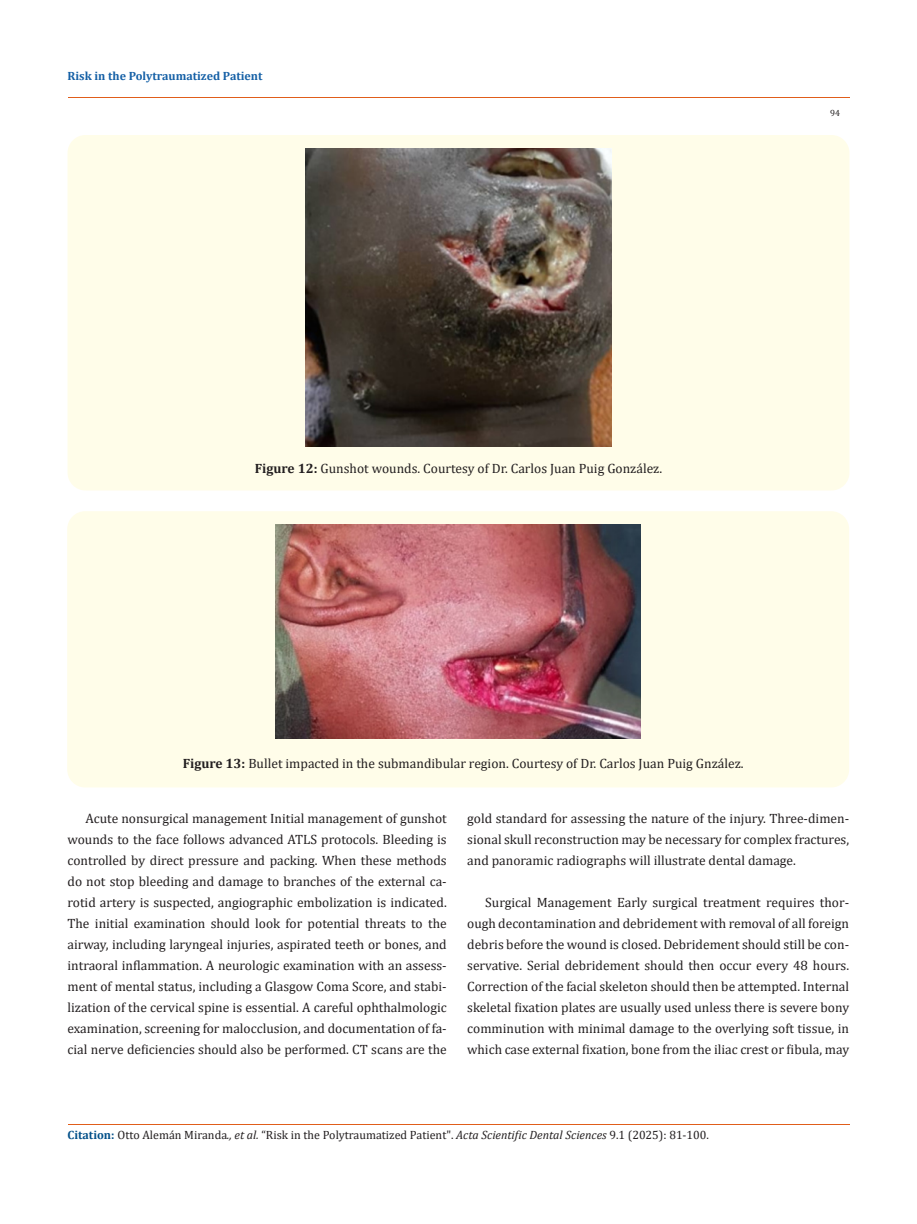
<style>
.page{position:relative;width:917px;height:1224px;background:#fff}
.page>*{position:absolute;margin:0;border:0;box-sizing:border-box;transform-origin:0 0}
.t1{font:13.5px/21px "Cambria";color:#231f20;text-align:justify}
.t2{font:12px "Cambria";color:#231f20}
.t3{font:700 12px "Cambria";color:#1560a6}
.t4{font:9px "Cambria";color:#231f20}
.s1{font-weight:700}
.s2{font-weight:700;color:#035089}
.s3{font-style:italic}
</style>
<div class="page">
<hr style="left:68px;top:98px;width:781px;height:1px;background:#e05d1a">
<div style="left:68px;top:135px;width:781px;height:355px;background:#fffde9;border-radius:18px"></div>
<img style="left:305px;top:149px;width:306px;height:298px">
<div style="left:67px;top:511px;width:782px;height:276px;background:#fffde9;border-radius:18px"></div>
<img style="left:276px;top:524px;width:365px;height:215px">
<hr style="left:68px;top:1124px;width:781px;height:1px;background:#e05d1a">
<p class="t3" style="left:68px;top:67px;width:196px">Risk in the Polytraumatized Patient</p>
<p class="t4" style="left:830px;top:108px;width:11px">94</p>
<p class="t1" style="left:255px;top:458px;width:409px"><span class="s1">Figure 12:</span> Gunshot wounds. Courtesy of Dr. Carlos Juan Puig González.</p>
<p class="t1" style="left:183px;top:753px;width:562px"><span class="s1">Figure 13:</span> Bullet impacted in the submandibular region. Courtesy of Dr. Carlos Juan Puig Gnzález.</p>
<p class="t1" style="left:67px;top:808px;width:381px;text-indent:18px">Acute nonsurgical management Initial management of gunshot wounds to the face follows advanced ATLS protocols. Bleeding is controlled by direct pressure and packing. When these methods do not stop bleeding and damage to branches of the external ca&shy;rotid artery is suspected, angiographic embolization is indicated.<br>The initial examination should look for potential threats to the airway, including laryngeal injuries, aspirated teeth or bones, and intraoral inflammation. A neurologic examination with an assess&shy;ment of mental status, including a Glasgow Coma Score, and stabi&shy;lization of the cervical spine is essential. A careful ophthalmologic examination, screening for malocclusion, and documentation of fa&shy;cial nerve deficiencies should also be performed. CT scans are the</p>
<p class="t1" style="left:467px;top:808px;width:383px">gold standard for assessing the nature of the injury. Three-dimen&shy;sional skull reconstruction may be necessary for complex fractures, and panoramic radiographs will illustrate dental damage.</p>
<p class="t1" style="left:467px;top:892px;width:383px;text-indent:18px">Surgical Management Early surgical treatment requires thor&shy;ough decontamination and debridement with removal of all foreign debris before the wound is closed. Debridement should still be con&shy;servative. Serial debridement should then occur every 48 hours.<br>Correction of the facial skeleton should then be attempted. Internal skeletal fixation plates are usually used unless there is severe bony comminution with minimal damage to the overlying soft tissue, in which case external fixation, bone from the iliac crest or fibula, may</p>
<p class="t2" style="left:67px;top:1128px;width:643px"><span class="s2">Citation:</span> Otto Alemán Miranda<span class="s3">., et al.</span> “Risk in the Polytraumatized Patient". <span class="s3">Acta Scientific Dental Sciences</span> 9.1 (2025): 81-100.</p>
</div>
